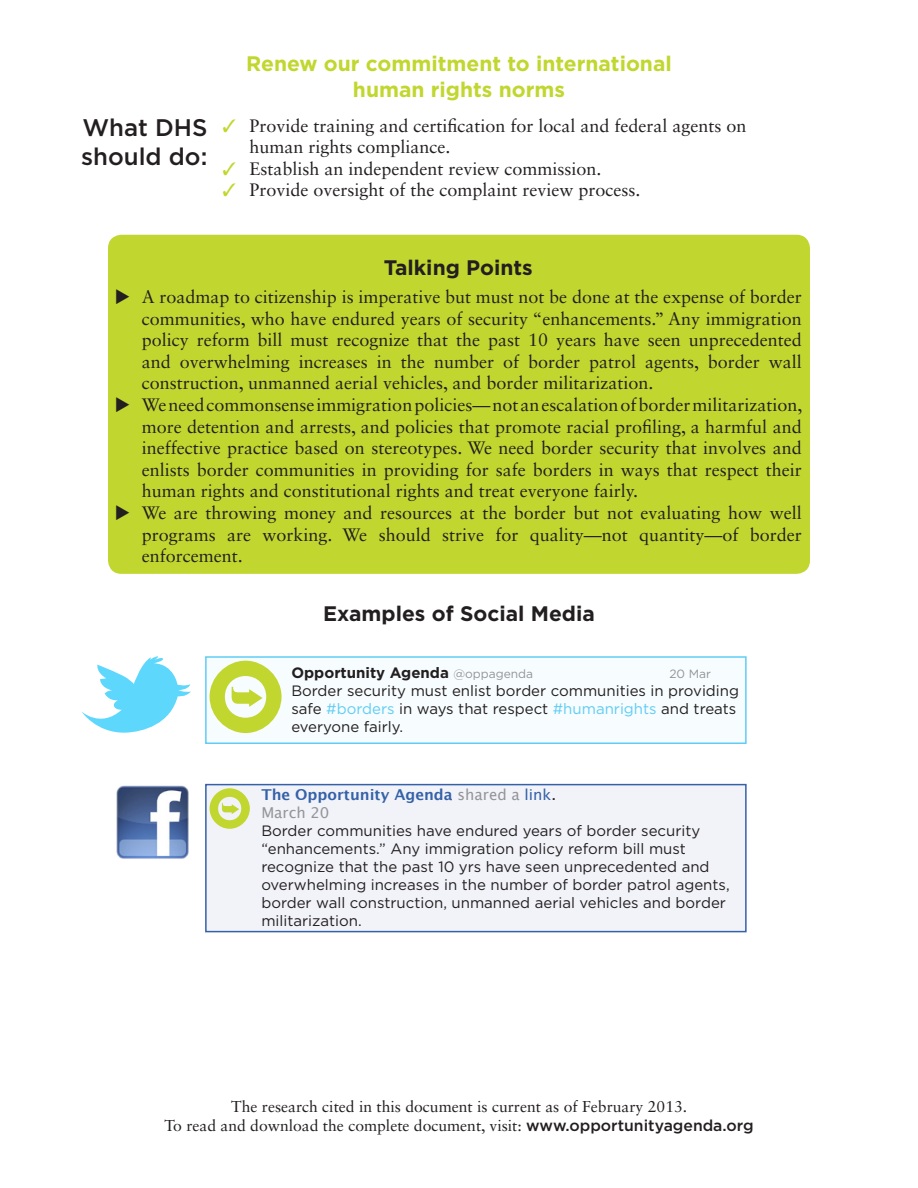
<style>
.page{position:relative;width:918px;height:1188px;background:#fff}
.page>*{position:absolute;margin:0;border:0;box-sizing:border-box;transform-origin:0 0}
.t1{font:500 24px/28.8px "Gotham";color:#231f20}
.t2{font:700 21px/25.2px "Gotham";color:#c1d72f;text-align:center}
.t3{font:700 21px "Gotham";color:#231f20}
.t4{font:18px/21.6px "Sabon LT Std";color:#231f20;text-align:justify}
.t5{font:15.75px/18.9px "Sabon LT Std";color:#231f20;text-align:center}
.Text{font:15px/18px "Gotham";color:#231f20}
.Text-2{font:700 15px "Lucida Grande";color:#3561a8}
.Text-3{font:700 15px "Gotham";color:#231f20}
.Text-4{font:15px "Lucida Grande";color:#939598}
.Text-5{font:12px "Gotham";color:#939598}
.s1{color:#c1d72f}
.s2{font-weight:400;font-size:12px;color:#939598}
.s3{color:#5fcdf5}
.s4{font-weight:400;color:#939598}
.s5{font-weight:400}
.s6{font-weight:400;color:#231f20}
.s7{font-family:"Gotham";font-weight:500}
</style>
<div class="page">
<div style="left:205px;top:656px;width:542px;height:88px;background:#f7fcfe;border:2px solid #5fcdf5"></div>
<svg style="left:210px;top:661px;width:72px;height:72px"></svg>
<svg style="left:81px;top:656px;width:110px;height:77px"></svg>
<img style="left:116px;top:785px;width:73px;height:74px">
<div style="left:205px;top:784px;width:542px;height:148px;background:#f1f3f9;border:2px solid #3561a8"></div>
<svg style="left:210px;top:788px;width:40px;height:41px"></svg>
<div style="left:108px;top:235px;width:702px;height:339px;background:#c1d72f;border-radius:14px"></div>
<p class="t2" style="left:246px;top:51px;width:427px">Renew our commitment to international human rights norms</p>
<p class="t1" style="left:81px;top:113px;width:128px">What DHS should do:</p>
<p class="t4" style="left:249px;top:114px;width:499px;text-indent:-27px"><span class="s1">✓</span> Provide training and certification for local and federal agents on human rights compliance.</p>
<p class="t4" style="left:222px;top:157px;width:381px"><span class="s1">✓</span> Establish an independent review commission.</p>
<p class="t4" style="left:222px;top:179px;width:420px"><span class="s1">✓</span> Provide oversight of the complaint review process.</p>
<p class="t3" style="left:384px;top:255px;width:151px">Talking Points</p>
<p class="t4" style="left:142px;top:286px;width:662px;text-indent:-27px">◆ A roadmap to citizenship is imperative but must not be done at the expense of border communities, who have endured years of security “enhancements.” Any immigration policy reform bill must recognize that the past 10 years have seen unprecedented and overwhelming increases in the number of border patrol agents, border wall construction, unmanned aerial vehicles, and border militarization.</p>
<p class="t4" style="left:142px;top:394px;width:662px;text-indent:-27px">◆ We need commonsense immigration policies— not an escalation of border militarization, more detention and arrests, and policies that promote racial profiling, a harmful and ineffective practice based on stereotypes. We need border security that involves and enlists border communities in providing for safe borders in ways that respect their human rights and constitutional rights and treat everyone fairly.</p>
<p class="t4" style="left:142px;top:502px;width:662px;text-indent:-27px">◆ We are throwing money and resources at the border but not evaluating how well programs are working. We should strive for quality—not quantity—of border enforcement.</p>
<p class="t3" style="left:323px;top:602px;width:273px">Examples of Social Media</p>
<p class="Text-3" style="left:291px;top:664px;width:243px">Opportunity Agenda <span class="s2">@oppagenda</span></p>
<p class="Text-5" style="left:669px;top:667px;width:43px">20 Mar</p>
<p class="Text" style="left:291px;top:681px;width:449px">Border security must enlist border communities in providing safe <span class="s3">#borders</span> in ways that respect <span class="s3">#humanrights</span> and treats everyone fairly.</p>
<p class="Text-2" style="left:261px;top:783px;width:296px">The Opportunity Agenda <span class="s4">shared a</span> <span class="s5">link</span><span class="s6">.</span></p>
<p class="Text-4" style="left:261px;top:804px;width:70px">March 20</p>
<p class="Text" style="left:261px;top:821px;width:470px">Border communities have endured years of border security “enhancements.” Any immigration policy reform bill must recognize that the past 10 yrs have seen unprecedented and overwhelming increases in the number of border patrol agents, border wall construction, unmanned aerial vehicles and border militarization.</p>
<p class="t5" style="left:164px;top:1097px;width:591px">The research cited in this document is current as of February 2013.<br>To read and download the complete document, visit: <span class="s7">www.opportunityagenda.org</span></p>
</div>
